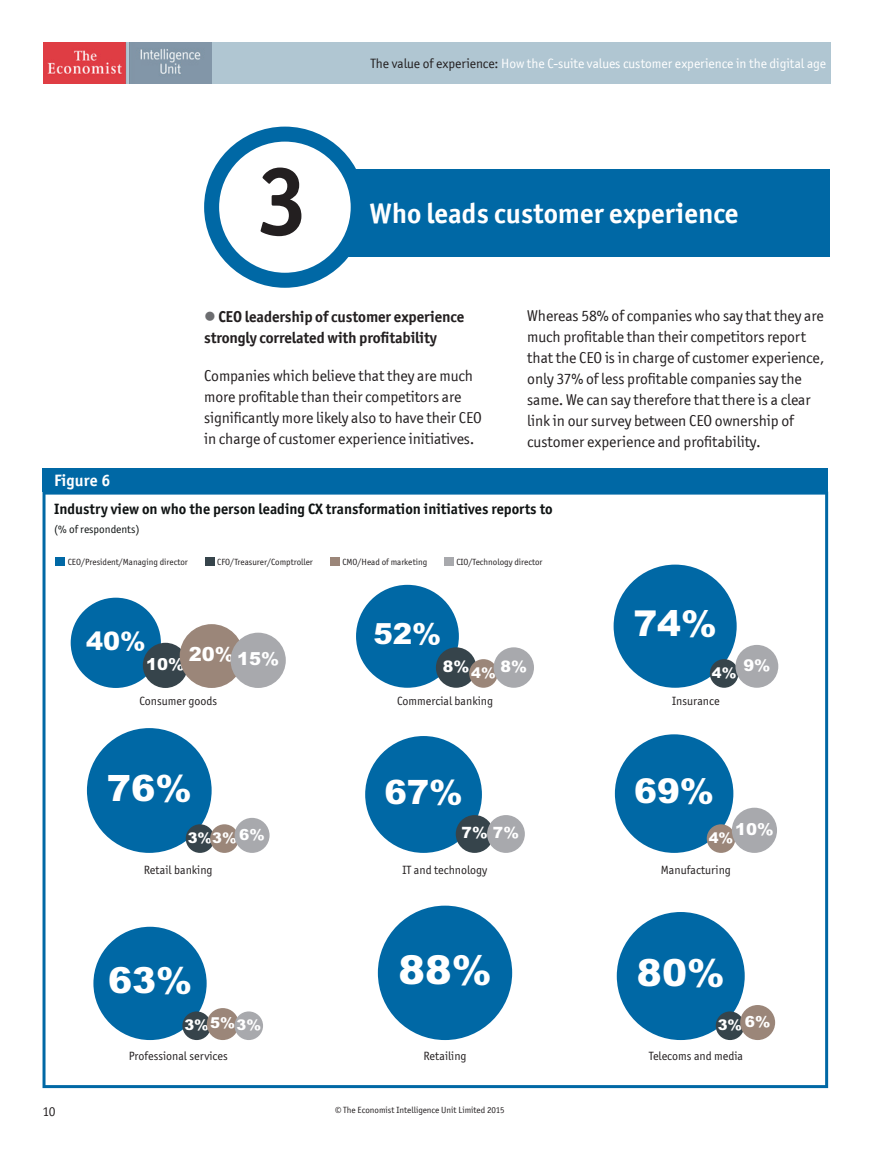
<style>
.page{position:relative;width:893px;height:1149px;background:#fff}
.page>*{position:absolute;margin:0;border:0;box-sizing:border-box;transform-origin:0 0}
.t1{font:700 97.5px "Officina San ITC";color:#231f20}
.t2{font:900 39.9px "Arial";color:#fff}
.t3{font:900 37.5px "Arial";color:#fff}
.t4{font:900 36.3px "Arial";color:#fff}
.t5{font:900 36px "Arial";color:#fff}
.t6{font:900 35.7px "Arial";color:#fff}
.t7{font:900 34.2px "Arial";color:#fff}
.t8{font:900 33.6px "Arial";color:#fff}
.t9{font:900 29.1px "Arial";color:#fff}
.t10{font:700 28.5px "Officina San ITC";color:#fff}
.t11{font:900 25.5px "Arial";color:#fff}
.t12{font:900 16.5px "Arial";color:#fff}
.t13{font:700 16.5px "Officina San ITC";letter-spacing:.01em;color:#fff}
.t14{font:900 15.9px "Arial";color:#fff}
.t15{font:15.75px/21px "Officina San ITC";letter-spacing:-.005em;color:#231f20}
.t16{font:700 15.75px/21px "Officina San ITC";letter-spacing:-.005em;color:#231f20}
.t17{font:900 15.6px "Arial";color:#fff}
.t18{font:700 15px "Officina San ITC";color:#0f1313}
.t19{font:900 14.7px "Arial";color:#fff}
.t20{font:13.5px "Officina San ITC";letter-spacing:-.005em;color:#fff}
.t21{font:13.5px "Officina San ITC";color:#231f20}
.t22{font:12px "Officina San ITC";color:#231f20}
.t23{font:11.25px "Officina San ITC";color:#0f1313}
.t24{font:9px "Officina San ITC";color:#231f20}
.s1{color:#231f20}
.s2{color:#6c6d70}
.s3{font-size:15px}
</style>
<div class="page">
<div style="left:43px;top:43px;width:787px;height:41px;background:#b0c6d2"></div>
<img style="left:43px;top:43px;width:169px;height:41px">
<div style="left:259px;top:169px;width:570px;height:88px;background:#0068a5"></div>
<div style="left:212px;top:134px;width:146px;height:146px;background:#fff;border-radius:50%"></div>
<div style="left:204px;top:126px;width:162px;height:162px;border:15px solid #0068a5;border-radius:50%"></div>
<svg style="left:43px;top:491px;width:785px;height:596px"></svg>
<div style="left:43px;top:468px;width:785px;height:23px;background:#0068a5"></div>
<div style="left:56px;top:557px;width:9px;height:9px;background:#0068a5"></div>
<div style="left:205px;top:557px;width:10px;height:9px;background:#36444b"></div>
<div style="left:330px;top:557px;width:10px;height:9px;background:#9b8679"></div>
<div style="left:444px;top:557px;width:10px;height:9px;background:#a8a9ad"></div>
<div style="left:71px;top:597px;width:90px;height:90px;background:#0068a5;border-radius:45px"></div>
<div style="left:143px;top:642px;width:45px;height:45px;background:#36444b;border-radius:23px"></div>
<div style="left:180px;top:624px;width:63px;height:63px;background:#9b8679;border-radius:32px"></div>
<div style="left:231px;top:632px;width:55px;height:55px;background:#a8a9ad;border-radius:28px"></div>
<div style="left:356px;top:584px;width:103px;height:103px;background:#0068a5;border-radius:51px"></div>
<div style="left:436px;top:647px;width:40px;height:40px;background:#36444b;border-radius:20px"></div>
<div style="left:469px;top:659px;width:29px;height:28px;background:#9b8679;border-radius:14px"></div>
<div style="left:494px;top:647px;width:40px;height:40px;background:#a8a9ad;border-radius:20px"></div>
<div style="left:87px;top:727px;width:125px;height:125px;background:#0068a5;border-radius:62px"></div>
<div style="left:186px;top:824px;width:28px;height:28px;background:#36444b;border-radius:14px"></div>
<div style="left:210px;top:824px;width:29px;height:28px;background:#9b8679;border-radius:14px"></div>
<div style="left:235px;top:817px;width:35px;height:35px;background:#a8a9ad;border-radius:17px"></div>
<div style="left:614px;top:564px;width:123px;height:123px;background:#0068a5;border-radius:62px"></div>
<div style="left:710px;top:659px;width:28px;height:28px;background:#36444b;border-radius:14px"></div>
<div style="left:735px;top:644px;width:43px;height:43px;background:#a8a9ad;border-radius:21px"></div>
<div style="left:615px;top:734px;width:118px;height:118px;background:#0068a5;border-radius:59px"></div>
<div style="left:707px;top:824px;width:28px;height:28px;background:#9b8679;border-radius:14px"></div>
<div style="left:732px;top:807px;width:45px;height:45px;background:#a8a9ad;border-radius:23px"></div>
<div style="left:365px;top:735px;width:117px;height:117px;background:#0068a5;border-radius:58px"></div>
<div style="left:456px;top:814px;width:37px;height:38px;background:#36444b;border-radius:19px"></div>
<div style="left:487px;top:814px;width:38px;height:38px;background:#a8a9ad;border-radius:19px"></div>
<div style="left:378px;top:905px;width:134px;height:134px;background:#0068a5;border-radius:67px"></div>
<div style="left:93px;top:926px;width:114px;height:113px;background:#0068a5;border-radius:57px"></div>
<div style="left:182px;top:1011px;width:29px;height:28px;background:#36444b;border-radius:14px"></div>
<div style="left:207px;top:1007px;width:32px;height:32px;background:#9b8679;border-radius:16px"></div>
<div style="left:234px;top:1011px;width:29px;height:28px;background:#a8a9ad;border-radius:14px"></div>
<div style="left:617px;top:911px;width:128px;height:128px;background:#0068a5;border-radius:64px"></div>
<div style="left:716px;top:1011px;width:28px;height:28px;background:#36444b;border-radius:14px"></div>
<div style="left:740px;top:1004px;width:35px;height:35px;background:#9b8679;border-radius:17px"></div>
<h1 class="t1" style="left:256px;top:141px;width:54px">3</h1>
<p class="t20" style="left:370px;top:56px;width:457px"><span class="s1">The value of experience:</span> How the C-suite values customer experience in the digital age</p>
<h3 class="t10" style="left:370px;top:196px;width:371px">Who leads customer experience</h3>
<p class="t13" style="left:54px;top:470px;width:58px">Figure 6</p>
<p class="t16" style="left:204px;top:305px;width:262px"><span class="s2">●</span> CEO leadership of customer experience strongly correlated with profitability</p>
<p class="t15" style="left:204px;top:365px;width:279px">Companies which believe that they are much more profitable than their competitors are significantly more likely also to have their CEO in charge of customer experience initiatives.</p>
<p class="t15" style="left:527px;top:305px;width:299px">Whereas 58% of companies who say that they are much profitable than their competitors report that the CEO is in charge of customer experience, only 37% of less profitable companies say the same. We can say therefore that there is a clear link in our survey between CEO ownership of customer experience and profitability.</p>
<p class="t18" style="left:54px;top:500px;width:500px">Industry view on who the person leading CX transformation initiatives reports to</p>
<p class="t23" style="left:54px;top:522px;width:87px">(% of respondents)</p>
<p class="t24" style="left:68px;top:557px;width:122px">CEO/President/Managing director</p>
<p class="t24" style="left:217px;top:557px;width:97px">CFO/Treasurer/Comptroller</p>
<p class="t24" style="left:342px;top:557px;width:86px">CMO/Head of marketing</p>
<p class="t24" style="left:456px;top:557px;width:88px">CIO/Technology director</p>
<h3 class="t11" style="left:86px;top:622px;width:61px">40%</h3>
<p class="t12" style="left:146px;top:651px;width:135px">10% <sup>20%</sup> <sup>15%</sup></p>
<h3 class="t9" style="left:373px;top:612px;width:69px">52%</h3>
<p class="t14" style="left:443px;top:654px;width:86px">8%<sub>4%</sub> 8%</p>
<h3 class="t6" style="left:633px;top:597px;width:85px">74%</h3>
<p class="t19" style="left:712px;top:661px;width:60px">4% <sup>9%</sup></p>
<p class="t22" style="left:139px;top:693px;width:79px">Consumer goods</p>
<p class="t22" style="left:397px;top:693px;width:98px">Commercial banking</p>
<p class="t22" style="left:672px;top:693px;width:49px">Insurance</p>
<h3 class="t4" style="left:107px;top:761px;width:86px">76%</h3>
<p class="t19" style="left:188px;top:826px;width:79px">3%3% <sup>6%</sup></p>
<h3 class="t8" style="left:384px;top:767px;width:80px">67%</h3>
<p class="t17" style="left:462px;top:821px;width:59px">7% 7%</p>
<h3 class="t7" style="left:634px;top:765px;width:81px">69%</h3>
<p class="t19" style="left:709px;top:826px;width:26px">4%</p>
<p class="t12" style="left:735px;top:816px;width:40px">10%</p>
<p class="t22" style="left:144px;top:863px;width:70px">Retail banking</p>
<p class="t22" style="left:403px;top:863px;width:86px">IT and technology</p>
<p class="t22" style="left:661px;top:863px;width:72px">Manufacturing</p>
<h3 class="t5" style="left:108px;top:954px;width:86px">63%</h3>
<p class="t19" style="left:184px;top:1013px;width:78px">3%<span class="s3">5%</span>3%</p>
<h2 class="t2" style="left:398px;top:940px;width:95px">88%</h2>
<h3 class="t3" style="left:637px;top:945px;width:89px">80%</h3>
<p class="t19" style="left:718px;top:1013px;width:54px">3% <sup>6%</sup></p>
<p class="t22" style="left:129px;top:1048px;width:100px">Professional services</p>
<p class="t22" style="left:423px;top:1048px;width:45px">Retailing</p>
<p class="t22" style="left:649px;top:1048px;width:96px">Telecoms and media</p>
<p class="t21" style="left:43px;top:1103px;width:14px">10</p>
<p class="t24" style="left:335px;top:1104px;width:171px">© The Economist Intelligence Unit Limited 2015</p>
</div>
